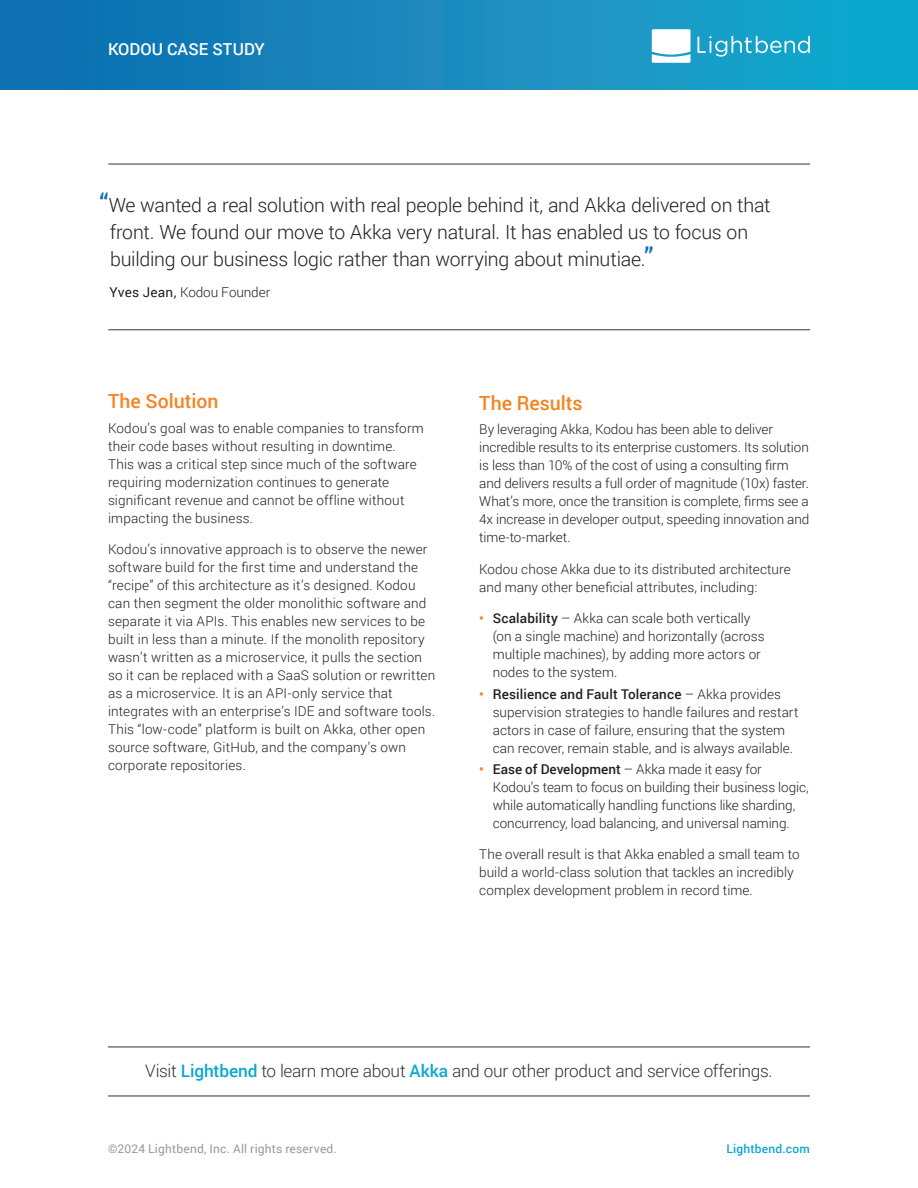
<style>
.page{position:relative;width:918px;height:1188px;background:#fff}
.page>*{position:absolute;margin:0;border:0;box-sizing:border-box;transform-origin:0 0}
.body{font:300 19.5px/27px "Roboto";letter-spacing:-.01em;color:#231f20}
.body_head{font:500 19.5px "Roboto";color:#f58320}
.body-2{font:300 17.25px "Roboto";letter-spacing:-.015em;color:#313232}
.body_head-2{font:500 16.5px "Roboto";letter-spacing:.005em;color:#fff}
.body-3{font:300 13.5px/18px "Roboto";letter-spacing:.005em;color:#231f20}
.body-4{font:12px "Roboto";letter-spacing:.015em;color:#999}
.body-5{font:500 12px "Roboto";letter-spacing:.02em;color:#0ba8ce}
.s1{font-weight:500;font-size:25.5px;color:#0f70b1}
.s2{font-weight:400}
.s3{font-weight:500;color:#f58320}
.s4{font-weight:500}
.s5{font-weight:500;color:#0ba8ce}
</style>
<div class="page">
<div style="left:0;top:0;width:918px;height:90px;background:linear-gradient(to right,#136daf,#18acd0)"></div>
<svg style="left:652px;top:29px;width:39px;height:34px"></svg>
<svg style="left:697px;top:36px;width:113px;height:21px;background:#45b5d5"></svg>
<hr style="left:108px;top:329px;width:702px;height:1px;background:#313232">
<hr style="left:108px;top:164px;width:702px;height:1px;background:#313232">
<hr style="left:108px;top:1047px;width:702px;height:1px;background:#313232">
<hr style="left:108px;top:1096px;width:702px;height:1px;background:#313232">
<p class="body_head-2" style="left:108px;top:37px;width:158px">KODOU CASE STUDY</p>
<p class="body" style="left:110px;top:191px;width:663px;text-indent:-10px"><span class="s1">“</span>We wanted a real solution with real people behind it, and Akka delivered on that front. We found our move to Akka very natural. It has enabled us to focus on building our business logic rather than worrying about minutiae.<span class="s1">”</span></p>
<p class="body-3" style="left:109px;top:283px;width:162px"><span class="s2">Yves Jean,</span> Kodou Founder</p>
<p class="body_head" style="left:108px;top:388px;width:112px">The Solution</p>
<p class="body-3" style="left:108px;top:419px;width:317px">Kodou’s goal was to enable companies to transform their code bases without resulting in downtime.<br>This was a critical step since much of the software requiring modernization continues to generate significant revenue and cannot be offline without impacting the business.</p>
<p class="body-3" style="left:108px;top:540px;width:329px">Kodou’s innovative approach is to observe the newer software build for the first time and understand the “recipe” of this architecture as it’s designed. Kodou can then segment the older monolithic software and separate it via APIs. This enables new services to be built in less than a minute. If the monolith repository wasn’t written as a microservice, it pulls the section so it can be replaced with a SaaS solution or rewritten as a microservice. It is an API-only service that integrates with an enterprise’s IDE and software tools.<br>This “low-code” platform is built on Akka, other open source software, GitHub, and the company’s own corporate repositories.</p>
<p class="body_head" style="left:479px;top:389px;width:105px">The Results</p>
<p class="body-3" style="left:479px;top:420px;width:332px">By leveraging Akka, Kodou has been able to deliver incredible results to its enterprise customers. Its solution is less than 10% of the cost of using a consulting firm and delivers results a full order of magnitude (10x) faster.<br>What’s more, once the transition is complete, firms see a 4x increase in developer output, speeding innovation and time-to-market.</p>
<p class="body-3" style="left:479px;top:560px;width:313px">Kodou chose Akka due to its distributed architecture and many other beneficial attributes, including:</p>
<p class="body-3" style="left:493px;top:609px;width:273px;text-indent:-14px"><span class="s3">•</span> <span class="s4">Scalability</span> – Akka can scale both vertically (on a single machine) and horizontally (across multiple machines), by adding more actors or nodes to the system.</p>
<p class="body-3" style="left:493px;top:684px;width:307px;text-indent:-14px"><span class="s3">•</span> <span class="s4">Resilience and Fault Tolerance</span> – Akka provides supervision strategies to handle failures and restart actors in case of failure, ensuring that the system can recover, remain stable, and is always available.</p>
<p class="body-3" style="left:493px;top:760px;width:318px;text-indent:-14px"><span class="s3">•</span> <span class="s4">Ease of Development</span> – Akka made it easy for Kodou’s team to focus on building their business logic, while automatically handling functions like sharding, concurrency, load balancing, and universal naming.</p>
<p class="body-3" style="left:479px;top:845px;width:322px">The overall result is that Akka enabled a small team to build a world-class solution that tackles an incredibly complex development problem in record time.</p>
<p class="body-2" style="left:145px;top:1059px;width:629px">Visit <span class="s5">Lightbend</span> to learn more about <span class="s5">Akka</span> and our other product and service offerings.</p>
<p class="body-4" style="left:108px;top:1140px;width:230px">©2024 Lightbend, Inc. All rights reserved.</p>
<p class="body-5" style="left:727px;top:1140px;width:85px">Lightbend.com</p>
</div>
